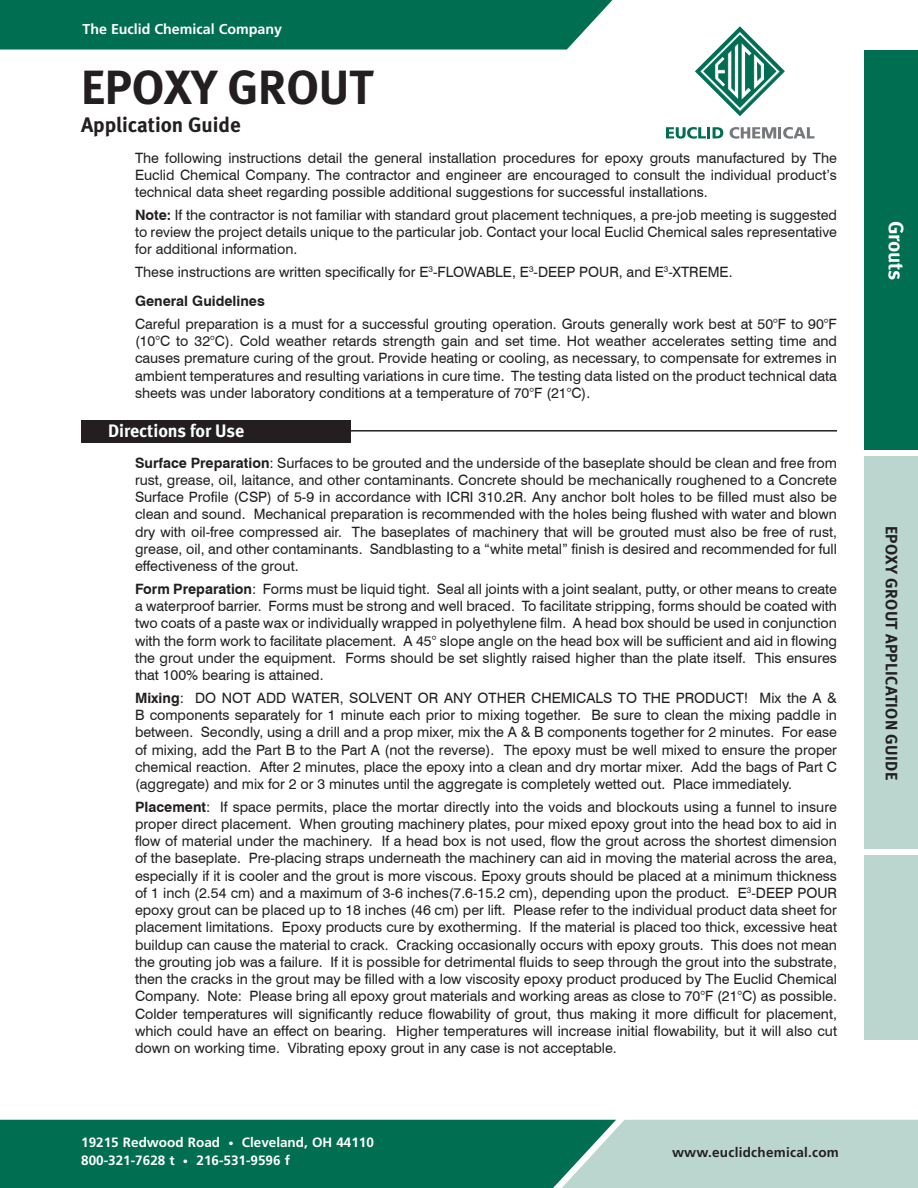
<style>
.page{position:relative;width:918px;height:1188px;background:#fff}
.page>*{position:absolute;margin:0;border:0;box-sizing:border-box;transform-origin:0 0}
.Heading_1{font:700 48px "Meta";color:#231f20}
.Heading_2{font:700 21px "Meta";color:#231f20}
.Heading_1-2{font:700 21px "Meta";color:#fff}
.SubHeading{font:700 18px "Meta";color:#fff}
.SideBar_Subhead{font:700 16.5px "Meta";letter-spacing:.02em;color:#231f20}
.Body_Copy{font:14.25px/17.2px "Swiss 721 BT";color:#231f20;text-align:justify}
.t1{font:700 14.25px "Frutiger LT Std";color:#fff}
.Body_Copy-2{font:700 14.25px "Swiss 721 BT";color:#231f20}
.t2{font:700 13.5px "Frutiger LT Std";color:#fff}
.t3{font:700 13.5px "Frutiger LT Std";letter-spacing:.02em;color:#231f20}
.s1{font-weight:700}
.s2{font-style:italic}
.s3{font-size:10.5px}
</style>
<div class="page">
<div style="left:864px;top:855px;width:54px;height:185px;background:#bad6cf"></div>
<div style="left:864px;top:457px;width:54px;height:392px;background:#bad6cf"></div>
<div style="left:864px;top:51px;width:54px;height:399px;background:#006e51"></div>
<svg style="left:695px;top:26px;width:90px;height:90px"></svg>
<svg style="left:666px;top:127px;width:57px;height:12px"></svg>
<svg style="left:730px;top:127px;width:84px;height:12px"></svg>
<div style="left:0;top:0;width:612px;height:50px;background:#006e51"></div>
<svg style="left:0;top:1120px;width:918px;height:68px;background:#43947e"></svg>
<hr style="left:340px;top:430px;width:497px;height:2px;background:#231f20">
<div style="left:81px;top:420px;width:270px;height:23px;background:#231f20"></div>
<p class="t1" style="left:82px;top:21px;width:201px">The Euclid Chemical Company</p>
<p class="Heading_1" style="left:81px;top:59px;width:294px">EPOXY GROUT</p>
<p class="Heading_2" style="left:81px;top:112px;width:161px">Application Guide</p>
<p class="Body_Copy" style="left:135px;top:149px;width:704px">The following instructions detail the general installation procedures for epoxy grouts manufactured by The Euclid Chemical Company. The contractor and engineer are encouraged to consult the individual product’s technical data sheet regarding possible additional suggestions for successful installations.</p>
<p class="Body_Copy" style="left:135px;top:206px;width:704px"><span class="s1">Note:</span> If the contractor is not familiar with standard grout placement techniques, a pre-job meeting is suggested to review the project details unique to the particular job. Contact your local Euclid Chemical sales representative for additional information.</p>
<p class="Body_Copy" style="left:135px;top:263px;width:599px">These instructions are written specifically for E<sup>3</sup>-FLOWABLE, E<sup>3</sup>-DEEP POUR, and E<sup>3</sup>-XTREME.</p>
<p class="Body_Copy-2" style="left:135px;top:293px;width:131px">General Guidelines</p>
<p class="Body_Copy" style="left:135px;top:315px;width:704px">Careful preparation is a must for a successful grouting operation. Grouts generally work best at 50°F to 90°F (10°C to 32°C). Cold weather retards strength gain and set time. Hot weather accelerates setting time and causes premature curing of the grout. Provide heating or cooling, as necessary, to compensate for extremes in ambient temperatures and resulting variations in cure time. The testing data listed on the product technical data sheets was under laboratory conditions at a temperature of 70°F (21<span class="s2">°</span>C).</p>
<p class="SubHeading" style="left:108px;top:420px;width:138px">Directions for Use</p>
<p class="Body_Copy" style="left:135px;top:454px;width:704px"><span class="s1">Surface Preparation</span>: Surfaces to be grouted and the underside of the baseplate should be clean and free from rust, grease, oil, laitance, and other contaminants. Concrete should be mechanically roughened to a Concrete Surface Profile (CSP) of 5-9 in accordance with ICRI 310.2R. Any anchor bolt holes to be filled must also be clean and sound. Mechanical preparation is recommended with the holes being flushed with water and blown dry with oil-free compressed air. The baseplates of machinery that will be grouted must also be free of rust, grease, oil, and other contaminants. Sandblasting to a “white metal” finish is desired and recommended for full effectiveness of the grout.</p>
<p class="Body_Copy" style="left:135px;top:580px;width:704px"><span class="s1">Form Preparation</span>: Forms must be liquid tight. Seal all joints with a joint sealant, putty, or other means to create a waterproof barrier. Forms must be strong and well braced. To facilitate stripping, forms should be coated with two coats of a paste wax or individually wrapped in polyethylene film. A head box should be used in conjunction with the form work to facilitate placement. A 45° slope angle on the head box will be sufficient and aid in flowing the grout under the equipment. Forms should be set slightly raised higher than the plate itself. This ensures that 100% bearing is attained.</p>
<p class="Body_Copy" style="left:135px;top:689px;width:704px"><span class="s1">Mixing</span>: DO NOT ADD WATER, SOLVENT OR ANY OTHER CHEMICALS TO THE PRODUCT! Mix the A &amp; B components separately for 1 minute each prior to mixing together. Be sure to clean the mixing paddle in between. Secondly, using a drill and a prop mixer, mix the A &amp; B components together for 2 minutes. For ease of mixing, add the Part B to the Part A (not the reverse). The epoxy must be well mixed to ensure the proper chemical reaction. After 2 minutes, place the epoxy into a clean and dry mortar mixer. Add the bags of Part C (aggregate) and mix for 2 or 3 minutes until the aggregate is completely wetted out. Place immediately.</p>
<p class="Body_Copy" style="left:135px;top:798px;width:704px"><span class="s1">Placement</span>: If space permits, place the mortar directly into the voids and blockouts using a funnel to insure proper direct placement. When grouting machinery plates, pour mixed epoxy grout into the head box to aid in flow of material under the machinery. If a head box is not used, flow the grout across the shortest dimension of the baseplate. Pre-placing straps underneath the machinery can aid in moving the material across the area, especially if it is cooler and the grout is more viscous. Epoxy grouts should be placed at a minimum thickness of 1 inch (2.54 cm) and a maximum of 3-6 inches(7.6-15.2 cm), depending upon the product. E<sup>3</sup>-DEEP POUR epoxy grout can be placed up to 18 inches (46 cm) per lift. Please refer to the individual product data sheet for placement limitations. Epoxy products cure by exotherming. If the material is placed too thick, excessive heat buildup can cause the material to crack. Cracking occasionally occurs with epoxy grouts. This does not mean the grouting job was a failure. If it is possible for detrimental fluids to seep through the grout into the substrate, then the cracks in the grout may be filled with a low viscosity epoxy product produced by The Euclid Chemical Company. Note: Please bring all epoxy grout materials and working areas as close to 70°F (21°C) as possible.<br>Colder temperatures will significantly reduce flowability of grout, thus making it more difficult for placement, which could have an effect on bearing. Higher temperatures will increase initial flowability, but it will also cut down on working time. Vibrating epoxy grout in any case is not acceptable.</p>
<p class="t2" style="left:81px;top:1134px;width:294px">19215 Redwood Road <span class="s3">•</span> Cleveland, OH 44110</p>
<p class="t2" style="left:81px;top:1152px;width:210px">800-321-7628 t <span class="s3">•</span> 216-531-9596 f</p>
<p class="t3" style="left:672px;top:1144px;width:168px">www.euclidchemical.com</p>
<p class="Heading_1-2" style="left:908px;top:221px;width:61px;rotate:90deg">Grouts</p>
<p class="SideBar_Subhead" style="left:901px;top:526px;width:256px;rotate:90deg">EPOXY GROUT APPLICATION GUIDE</p>
</div>
